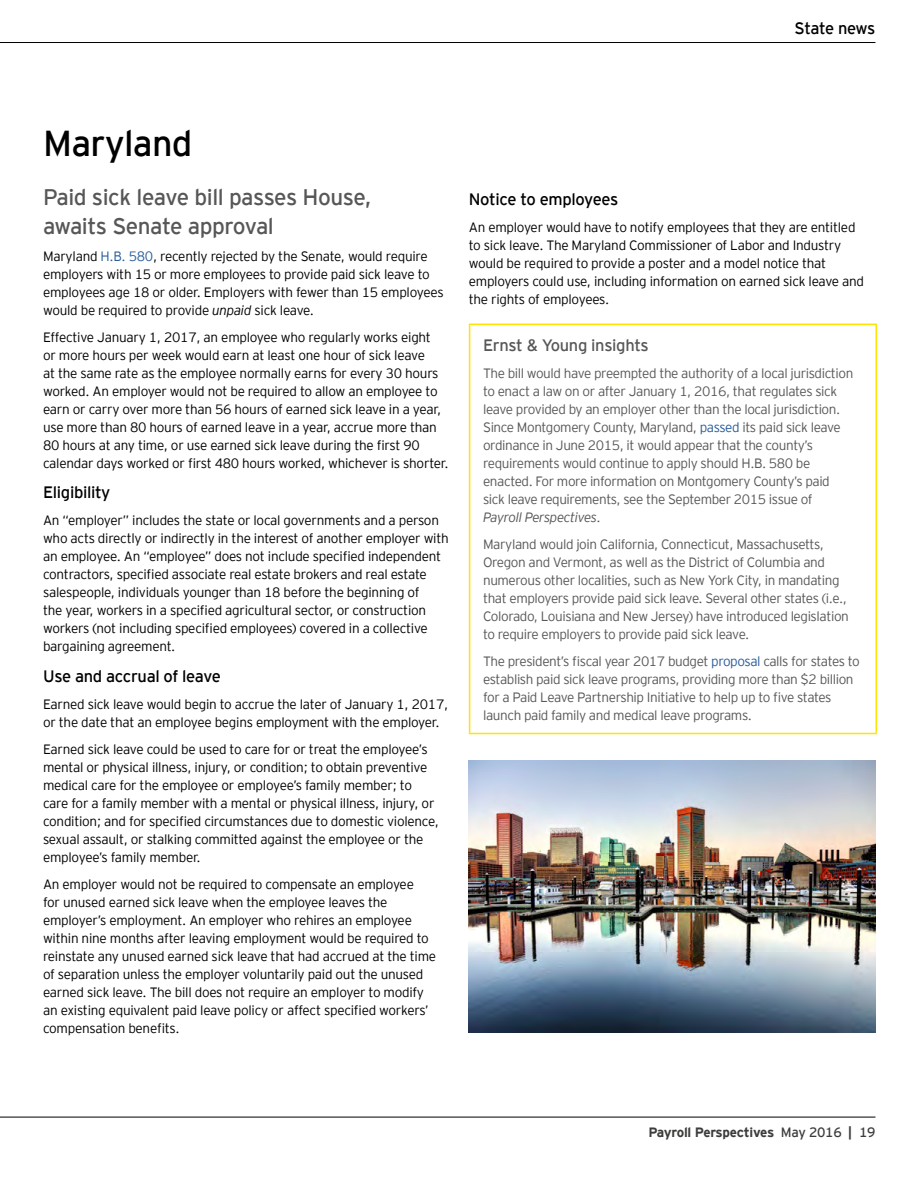
<style>
.page{position:relative;width:918px;height:1188px;background:#fff}
.page>*{position:absolute;margin:0;border:0;box-sizing:border-box;transform-origin:0 0}
.t1{font:36px "EY Interstate";letter-spacing:-.02em;color:#000}
.t2{font:22.5px/28.5px "EY Interstate";letter-spacing:-.02em;color:#575756}
.t3{font:16.5px "EY Interstate";letter-spacing:-.02em;color:#000}
.t4{font:16.5px "EY Interstate";letter-spacing:-.02em;color:#575756}
.t5{font:300 13.5px/18px "EY Interstate";letter-spacing:-.02em;color:#000}
.t6{font:300 13.5px/18px "EY Interstate";letter-spacing:-.03em;color:#575756}
.t7{font:700 13.5px "EY Interstate";letter-spacing:-.02em;color:#3c3c3b}
.s1{color:#275b9b}
.s2{font-style:italic}
.s3{font-weight:400}
</style>
<div class="page">
<hr style="left:0;top:42px;width:875px;height:1px;background:#000">
<hr style="left:0;top:1117px;width:875px;height:1px;background:#000">
<hr style="left:469px;top:324px;width:408px;height:1px;background:#ffe400">
<hr style="left:469px;top:325px;width:1px;height:408px;background:#ffe400">
<hr style="left:875px;top:325px;width:2px;height:408px;background:#ffe400">
<hr style="left:469px;top:733px;width:408px;height:1px;background:#ffe400">
<img style="left:469px;top:761px;width:407px;height:272px">
<p class="t3" style="left:795px;top:17px;width:82px">State news</p>
<h1 class="t1" style="left:43px;top:118px;width:151px">Maryland</h1>
<h2 class="t2" style="left:43px;top:182px;width:330px">Paid sick leave bill passes House, awaits Senate approval</h2>
<p class="t5" style="left:43px;top:246px;width:402px">Maryland <span class="s1">H.B. 580</span>, recently rejected by the Senate, would require employers with 15 or more employees to provide paid sick leave to employees age 18 or older. Employers with fewer than 15 employees would be required to provide <span class="s2">unpaid</span> sick leave.</p>
<p class="t5" style="left:43px;top:327px;width:407px">Effective January 1, 2017, an employee who regularly works eight<br>or more hours per week would earn at least one hour of sick leave<br>at the same rate as the employee normally earns for every 30 hours worked. An employer would not be required to allow an employee to earn or carry over more than 56 hours of earned sick leave in a year, use more than 80 hours of earned leave in a year, accrue more than 80 hours at any time, or use earned sick leave during the first 90 calendar days worked or first 480 hours worked, whichever is shorter.</p>
<p class="t3" style="left:43px;top:481px;width:69px">Eligibility</p>
<p class="t5" style="left:43px;top:511px;width:407px">An “employer” includes the state or local governments and a person who acts directly or indirectly in the interest of another employer with an employee. An “employee” does not include specified independent contractors, specified associate real estate brokers and real estate salespeople, individuals younger than 18 before the beginning of<br>the year, workers in a specified agricultural sector, or construction workers (not including specified employees) covered in a collective bargaining agreement.</p>
<p class="t3" style="left:43px;top:664px;width:179px">Use and accrual of leave</p>
<p class="t5" style="left:43px;top:694px;width:407px">Earned sick leave would begin to accrue the later of January 1, 2017, or the date that an employee begins employment with the employer.</p>
<p class="t5" style="left:43px;top:739px;width:397px">Earned sick leave could be used to care for or treat the employee’s mental or physical illness, injury, or condition; to obtain preventive medical care for the employee or employee’s family member; to care for a family member with a mental or physical illness, injury, or condition; and for specified circumstances due to domestic violence, sexual assault, or stalking committed against the employee or the employee’s family member.</p>
<p class="t5" style="left:43px;top:874px;width:395px">An employer would not be required to compensate an employee<br>for unused earned sick leave when the employee leaves the employer’s employment. An employer who rehires an employee within nine months after leaving employment would be required to reinstate any unused earned sick leave that had accrued at the time of separation unless the employer voluntarily paid out the unused earned sick leave. The bill does not require an employer to modify an existing equivalent paid leave policy or affect specified workers’ compensation benefits.</p>
<p class="t3" style="left:469px;top:187px;width:151px">Notice to employees</p>
<p class="t5" style="left:469px;top:217px;width:397px">An employer would have to notify employees that they are entitled to sick leave. The Maryland Commissioner of Labor and Industry would be required to provide a poster and a model notice that employers could use, including information on earned sick leave and the rights of employees.</p>
<p class="t4" style="left:483px;top:333px;width:167px">Ernst &amp; Young insights</p>
<p class="t6" style="left:483px;top:363px;width:372px">The bill would have preempted the authority of a local jurisdiction to enact a law on or after January 1, 2016, that regulates sick leave provided by an employer other than the local jurisdiction.<br>Since Montgomery County, Maryland, <span class="s1">passed</span> its paid sick leave ordinance in June 2015, it would appear that the county’s requirements would continue to apply should H.B. 580 be enacted. For more information on Montgomery County’s paid sick leave requirements, see the September 2015 issue of <span class="s2">Payroll Perspectives</span>.</p>
<p class="t6" style="left:483px;top:534px;width:367px">Maryland would join California, Connecticut, Massachusetts, Oregon and Vermont, as well as the District of Columbia and numerous other localities, such as New York City, in mandating that employers provide paid sick leave. Several other states (i.e., Colorado, Louisiana and New Jersey) have introduced legislation to require employers to provide paid sick leave.</p>
<p class="t6" style="left:483px;top:651px;width:378px">The president’s fiscal year 2017 budget <span class="s1">proposal</span> calls for states to establish paid sick leave programs, providing more than $2 billion for a Paid Leave Partnership Initiative to help up to five states launch paid family and medical leave programs.</p>
<p class="t7" style="left:648px;top:1122px;width:229px">Payroll Perspectives <span class="s3">May 2016</span> | <span class="s3">19</span></p>
</div>
